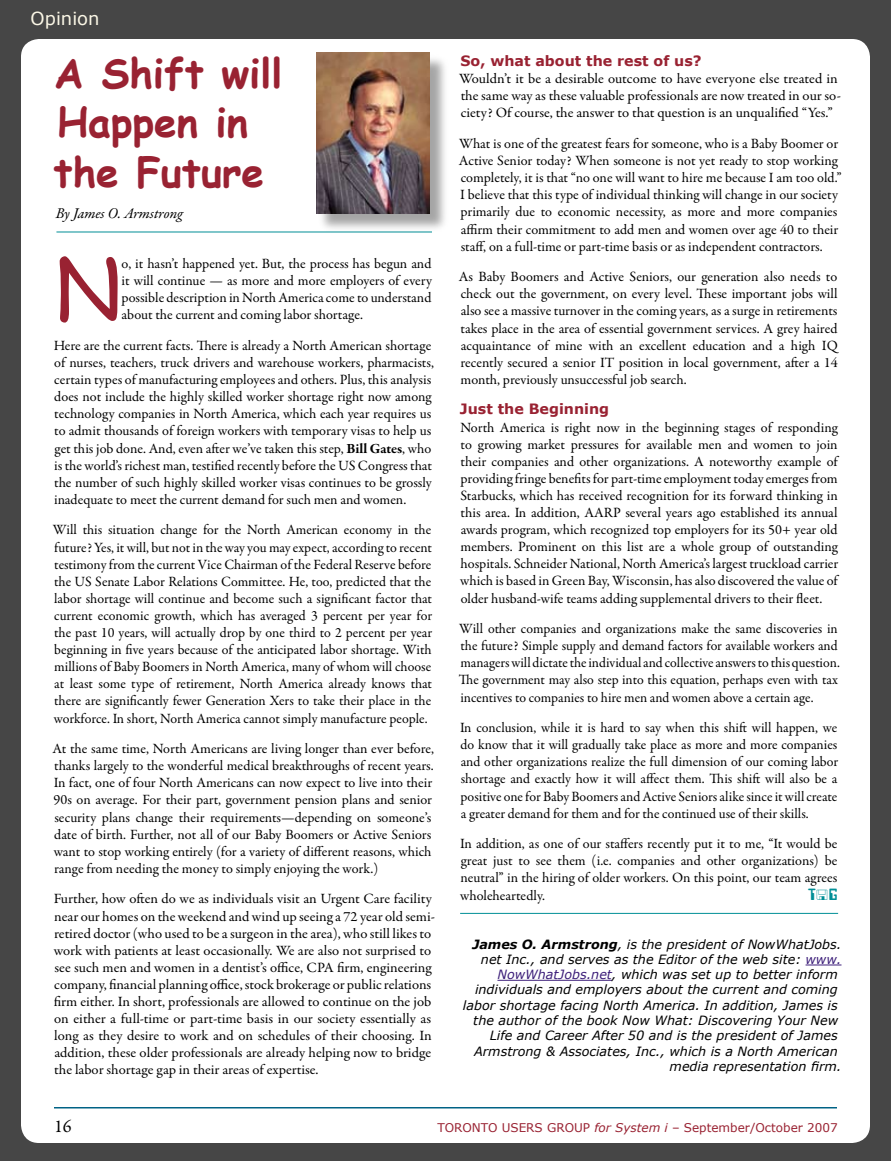
<style>
.page{position:relative;width:891px;height:1161px;background:#464646}
.page>*{position:absolute;margin:0;border:0;box-sizing:border-box;transform-origin:0 0}
.t1{font:83.25px "Comic Sans MS";color:#992232}
.t2{font:700 40.5px/49.5px "Comic Sans MS";color:#992232}
.t3{font:18px "Verdana";color:#fbf7e6}
.t4{font:18px "Garamond Premr Pro";color:#000}
.t5{font:italic 15px "Garamond Premr Pro";letter-spacing:-.005em;color:#000}
.t6{font:14.25px/17.1px "Garamond Premr Pro";color:#000;text-align:justify}
.t7{font:700 14.25px "Verdana";color:#992232}
.t8{font:14.25px "Keypunch Plain";color:#008f97;scale:1.04 1}
.t9{font:italic 12.75px "Verdana";color:#000}
.t10{font:12px "Verdana";color:#992232}
.s1{font-weight:700}
.s2{color:#3d1f7a}
.s3{font-style:italic}
</style>
<div class="page">
<div style="left:21px;top:39px;width:849px;height:1104px;background:#fff;border-radius:18px"></div>
<hr style="left:54px;top:1107px;width:783px;height:1px;background:#006285">
<hr style="left:460px;top:913px;width:378px;height:1px;background:#008f97">
<hr style="left:806px;top:965px;width:36px;height:1px;background:#3d1f7a">
<hr style="left:497px;top:980px;width:115px;height:1px;background:#3d1f7a">
<hr style="left:56px;top:232px;width:376px;height:1px;background:#008f97">
<div style="left:318px;top:54px;width:131px;height:180px;background:#000;opacity:.36"></div>
<img style="left:316px;top:53px;width:113px;height:161px">
<p class="t3" style="left:31px;top:7px;width:70px">Opinion</p>
<h2 class="t2" style="left:54px;top:46px;width:231px">A Shift will<br>Happen in the Future</h2>
<p class="t5" style="left:56px;top:204px;width:129px">By James O. Armstrong</p>
<h1 class="t1" style="left:55px;top:228px;width:68px">N</h1>
<p class="t6" style="left:121px;top:255px;width:312px">o, it hasn’t happened yet. But, the process has begun and it will continue — as more and more employers of every possible description in North America come to understand about the current and coming labor shortage.</p>
<p class="t6" style="left:54px;top:337px;width:382px;text-align:left">Here are the current facts. There is already a North American shortage of nurses, teachers, truck drivers and warehouse workers, pharmacists, certain types of manufacturing employees and others. Plus, this analysis does not include the highly skilled worker shortage right now among technology companies in North America, which each year requires us to admit thousands of foreign workers with temporary visas to help us get this job done. And, even after we’ve taken this step, <span class="s1">Bill Gates</span>, who is the world’s richest man, testified recently before the US Congress that the number of such highly skilled worker visas continues to be grossly inadequate to meet the current demand for such men and women.</p>
<p class="t6" style="left:53px;top:522px;width:381px">Will this situation change for the North American economy in the future? Yes, it will, but not in the way you may expect, according to recent testimony from the current Vice Chairman of the Federal Reserve before the US Senate Labor Relations Committee. He, too, predicted that the labor shortage will continue and become such a significant factor that current economic growth, which has averaged 3 percent per year for the past 10 years, will actually drop by one third to 2 percent per year beginning in five years because of the anticipated labor shortage. With millions of Baby Boomers in North America, many of whom will choose at least some type of retirement, North America already knows that there are significantly fewer Generation Xers to take their place in the workforce. In short, North America cannot simply manufacture people.</p>
<p class="t6" style="left:53px;top:740px;width:383px;text-align:left">At the same time, North Americans are living longer than ever before, thanks largely to the wonderful medical breakthroughs of recent years.<br>In fact, one of four North Americans can now expect to live into their 90s on average. For their part, government pension plans and senior security plans change their requirements—depending on someone’s date of birth. Further, not all of our Baby Boomers or Active Seniors want to stop working entirely (for a variety of different reasons, which range from needing the money to simply enjoying the work.)</p>
<p class="t6" style="left:54px;top:891px;width:383px;text-align:left">Further, how often do we as individuals visit an Urgent Care facility near our homes on the weekend and wind up seeing a 72 year old semi&shy;retired doctor (who used to be a surgeon in the area), who still likes to work with patients at least occasionally. We are also not surprised to see such men and women in a dentist’s office, CPA firm, engineering company, financial planning office, stock brokerage or public relations firm either. In short, professionals are allowed to continue on the job on either a full-time or part-time basis in our society essentially as long as they desire to work and on schedules of their choosing. In addition, these older professionals are already helping now to bridge the labor shortage gap in their areas of expertise.</p>
<p class="t7" style="left:461px;top:52px;width:243px">So, what about the rest of us?</p>
<p class="t6" style="left:459px;top:71px;width:384px;text-align:left">Wouldn’t it be a desirable outcome to have everyone else treated in the same way as these valuable professionals are now treated in our so&shy;ciety? Of course, the answer to that question is an unqualified “Yes.”</p>
<p class="t6" style="left:459px;top:135px;width:384px;text-align:left">What is one of the greatest fears for someone, who is a Baby Boomer or Active Senior today? When someone is not yet ready to stop working completely, it is that “no one will want to hire me because I am too old.” I believe that this type of individual thinking will change in our society primarily due to economic necessity, as more and more companies affirm their commitment to add men and women over age 40 to their staff, on a full-time or part-time basis or as independent contractors.</p>
<p class="t6" style="left:459px;top:269px;width:381px">As Baby Boomers and Active Seniors, our generation also needs to check out the government, on every level. These important jobs will also see a massive turnover in the coming years, as a surge in retirements takes place in the area of essential government services. A grey haired acquaintance of mine with an excellent education and a high IQ recently secured a senior IT position in local government, after a 14 month, previously unsuccessful job search.</p>
<p class="t7" style="left:460px;top:400px;width:151px">Just the Beginning</p>
<p class="t6" style="left:460px;top:419px;width:380px">North America is right now in the beginning stages of responding to growing market pressures for available men and women to join their companies and other organizations. A noteworthy example of providing fringe benefits for part-time employment today emerges from Starbucks, which has received recognition for its forward thinking in this area. In addition, AARP several years ago established its annual awards program, which recognized top employers for its 50+ year old members. Prominent on this list are a whole group of outstanding hospitals. Schneider National, North America’s largest truckload carrier which is based in Green Bay, Wisconsin, has also discovered the value of older husband-wife teams adding supplemental drivers to their fleet.</p>
<p class="t6" style="left:459px;top:620px;width:382px;text-align:left">Will other companies and organizations make the same discoveries in the future? Simple supply and demand factors for available workers and managers will dictate the individual and collective answers to this question.<br>The government may also step into this equation, perhaps even with tax incentives to companies to hire men and women above a certain age.</p>
<p class="t6" style="left:460px;top:719px;width:380px">In conclusion, while it is hard to say when this shift will happen, we do know that it will gradually take place as more and more companies and other organizations realize the full dimension of our coming labor shortage and exactly how it will affect them. This shift will also be a positive one for Baby Boomers and Active Seniors alike since it will create a greater demand for them and for the continued use of their skills.</p>
<p class="t6" style="left:460px;top:836px;width:379px">In addition, as one of our staffers recently put it to me, “It would be great just to see them (i.e. companies and other organizations) be neutral” in the hiring of older workers. On this point, our team agrees wholeheartedly.</p>
<p class="t8" style="left:808px;top:885px;width:30px">T G</p>
<p class="t9" style="left:472px;top:936px;width:371px"><span class="s1">James O. Armstrong</span>, is the president of NowWhatJobs.</p>
<p class="t9" style="left:481px;top:951px;width:362px">net Inc., and serves as the Editor of the web site: <span class="s2">www.</span></p>
<p class="t9" style="left:497px;top:966px;width:342px"><span class="s2">NowWhatJobs.net</span>, which was set up to better inform</p>
<p class="t9" style="left:475px;top:982px;width:364px">individuals and employers about the current and coming</p>
<p class="t9" style="left:463px;top:997px;width:376px">labor shortage facing North America. In addition, James is</p>
<p class="t9" style="left:473px;top:1012px;width:366px">the author of the book Now What: Discovering Your New</p>
<p class="t9" style="left:490px;top:1028px;width:349px">Life and Career After 50 and is the president of James</p>
<p class="t9" style="left:474px;top:1043px;width:365px">Armstrong &amp; Associates, Inc., which is a North American</p>
<p class="t9" style="left:670px;top:1058px;width:173px">media representation firm.</p>
<p class="t4" style="left:54px;top:1116px;width:19px">16</p>
<p class="t10" style="left:438px;top:1120px;width:402px">TORONTO USERS GROUP <span class="s3">for System i</span> – September/October 2007</p>
</div>
